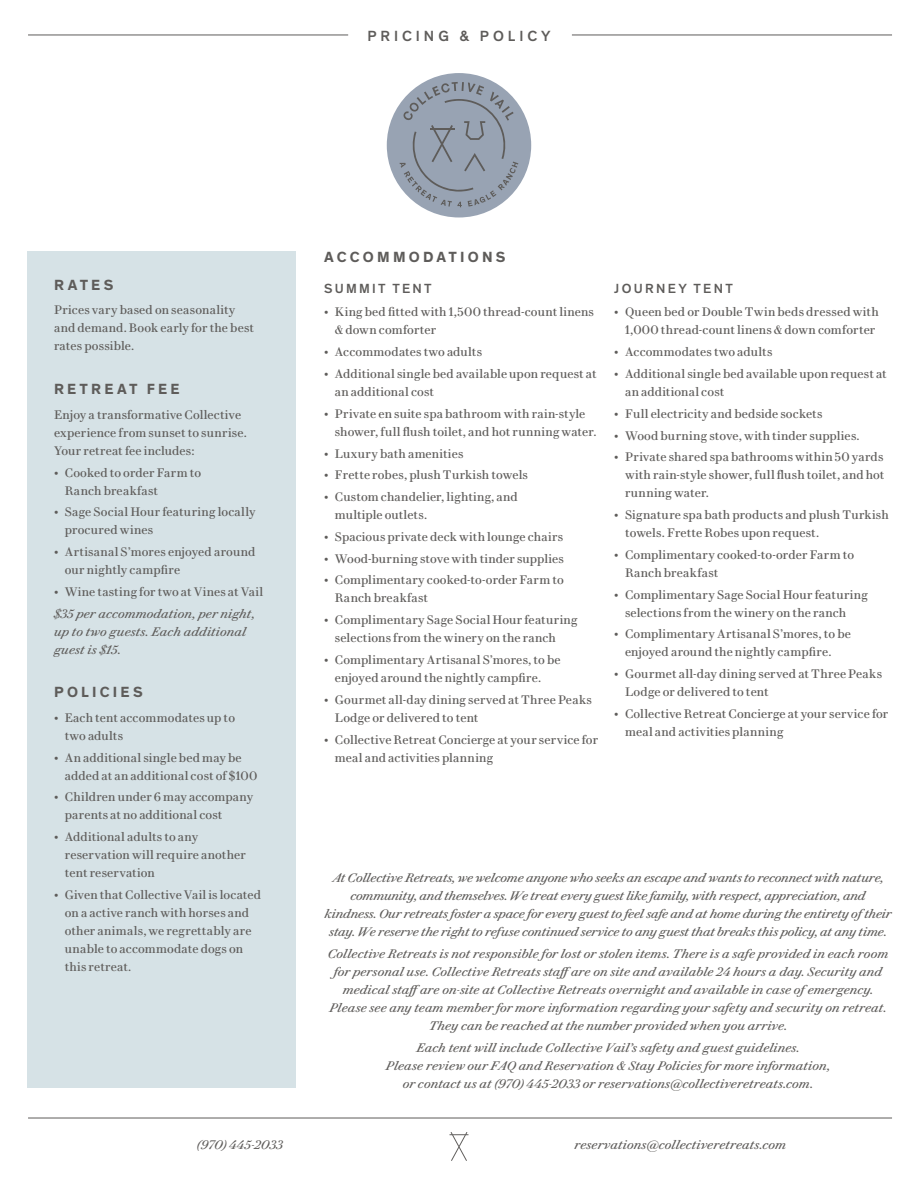
<style>
.page{position:relative;width:918px;height:1188px;background:#fff}
.page>*{position:absolute;margin:0;border:0;box-sizing:border-box;transform-origin:0 0}
.t1{font:700 15px "Theinhardt";letter-spacing:.215em;color:#5e5c5a}
.t2{font:500 15px "Theinhardt";letter-spacing:.265em;color:#5e5c5a}
.t3{font:500 13.5px "Theinhardt";letter-spacing:.17em;color:#5e5c5a}
.t4{font:12px/18px "Le Jeune Text";letter-spacing:.005em;color:#5e5c5a}
.t5{font:italic 12px/18px "Le Jeune Text";letter-spacing:.01em;color:#5e5c5a;text-align:center}
.t6{font:italic 12px/18px "Le Jeune Text";letter-spacing:-.01em;color:#5e5c5a;text-align:center}
</style>
<div class="page">
<hr style="left:28px;top:35px;width:320px;height:1px;background:#5e5c5a">
<hr style="left:572px;top:35px;width:320px;height:1px;background:#5e5c5a">
<hr style="left:28px;top:1118px;width:864px;height:1px;background:#5e5c5a">
<svg style="left:450px;top:1132px;width:18px;height:29px"></svg>
<div style="left:387px;top:73px;width:144px;height:144px;background:#98a3b3;border-radius:50%"></div>
<svg style="left:399px;top:82px;width:119px;height:125px"></svg>
<div style="left:27px;top:251px;width:269px;height:837px;background:#d6e2e6"></div>
<p class="t2" style="left:367px;top:27px;width:185px">PRICING &amp; POLICY</p>
<p class="t1" style="left:54px;top:275px;width:61px">RATES</p>
<p class="t4" style="left:54px;top:300px;width:202px">Prices vary based on seasonality and demand. Book early for the best rates possible.</p>
<p class="t1" style="left:54px;top:380px;width:127px">RETREAT FEE</p>
<p class="t4" style="left:54px;top:405px;width:194px">Enjoy a transformative Collective experience from sunset to sunrise.<br>Your retreat fee includes:</p>
<p class="t4" style="left:65px;top:462px;width:138px;text-indent:-11px">• Cooked to order Farm to<br>Ranch breakfast</p>
<p class="t4" style="left:65px;top:502px;width:192px;text-indent:-11px">• Sage Social Hour featuring locally procured wines</p>
<p class="t4" style="left:65px;top:542px;width:192px;text-indent:-11px">• Artisanal S’mores enjoyed around our nightly campfire</p>
<p class="t4" style="left:54px;top:582px;width:211px">• Wine tasting for two at Vines at Vail</p>
<p class="t5" style="left:54px;top:604px;width:202px;text-align:left">$35 per accommodation, per night, up to two guests. Each additional guest is $15.</p>
<p class="t1" style="left:54px;top:683px;width:90px">POLICIES</p>
<p class="t4" style="left:65px;top:708px;width:172px;text-indent:-11px">• Each tent accommodates up to two adults</p>
<p class="t4" style="left:65px;top:748px;width:194px;text-indent:-11px">• An additional single bed may be added at an additional cost of $100</p>
<p class="t4" style="left:65px;top:787px;width:190px;text-indent:-11px">• Children under 6 may accompany parents at no additional cost</p>
<p class="t4" style="left:65px;top:827px;width:183px;text-indent:-11px">• Additional adults to any reservation will require another tent reservation</p>
<p class="t4" style="left:65px;top:885px;width:198px;text-indent:-11px">• Given that Collective Vail is located on a active ranch with horses and other animals, we regrettably are unable to accommodate dogs on this retreat.</p>
<p class="t1" style="left:324px;top:248px;width:183px">ACCOMMODATIONS</p>
<p class="t3" style="left:324px;top:280px;width:109px">SUMMIT TENT</p>
<p class="t4" style="left:335px;top:302px;width:261px;text-indent:-11px">• King bed fitted with 1,500 thread-count linens &amp; down comforter</p>
<p class="t4" style="left:324px;top:342px;width:160px">• Accommodates two adults</p>
<p class="t4" style="left:335px;top:364px;width:263px;text-indent:-11px">• Additional single bed available upon request at an additional cost</p>
<p class="t4" style="left:335px;top:404px;width:263px;text-indent:-11px">• Private en suite spa bathroom with rain-style shower, full flush toilet, and hot running water.</p>
<p class="t4" style="left:324px;top:443px;width:141px">• Luxury bath amenities</p>
<p class="t4" style="left:324px;top:465px;width:206px">• Frette robes, plush Turkish towels</p>
<p class="t4" style="left:335px;top:487px;width:185px;text-indent:-11px">• Custom chandelier, lighting, and multiple outlets.</p>
<p class="t4" style="left:324px;top:527px;width:241px">• Spacious private deck with lounge chairs</p>
<p class="t4" style="left:324px;top:549px;width:241px">• Wood-burning stove with tinder supplies</p>
<p class="t4" style="left:335px;top:570px;width:231px;text-indent:-11px">• Complimentary cooked-to-order Farm to<br>Ranch breakfast</p>
<p class="t4" style="left:335px;top:610px;width:244px;text-indent:-11px">• Complimentary Sage Social Hour featuring selections from the winery on the ranch</p>
<p class="t4" style="left:335px;top:650px;width:227px;text-indent:-11px">• Complimentary Artisanal S’mores, to be enjoyed around the nightly campfire.</p>
<p class="t4" style="left:335px;top:690px;width:259px;text-indent:-11px">• Gourmet all-day dining served at Three Peaks<br>Lodge or delivered to tent</p>
<p class="t4" style="left:335px;top:729px;width:265px;text-indent:-11px">• Collective Retreat Concierge at your service for meal and activities planning</p>
<p class="t3" style="left:614px;top:280px;width:120px">JOURNEY TENT</p>
<p class="t4" style="left:614px;top:302px;width:266px;text-align:right">• Queen bed or Double Twin beds dressed with<br>1,000 thread-count linens &amp; down comforter</p>
<p class="t4" style="left:614px;top:342px;width:160px">• Accommodates two adults</p>
<p class="t4" style="left:625px;top:364px;width:263px;text-indent:-11px">• Additional single bed available upon request at an additional cost</p>
<p class="t4" style="left:614px;top:404px;width:210px">• Full electricity and bedside sockets</p>
<p class="t4" style="left:614px;top:425px;width:247px">• Wood burning stove, with tinder supplies.</p>
<p class="t4" style="left:625px;top:447px;width:261px;text-align:justify;text-indent:-11px">• Private shared spa bathrooms within 50 yards with rain-style shower, full flush toilet, and hot running water.</p>
<p class="t4" style="left:625px;top:505px;width:265px;text-indent:-11px">• Signature spa bath products and plush Turkish towels. Frette Robes upon request.</p>
<p class="t4" style="left:625px;top:545px;width:231px;text-indent:-11px">• Complimentary cooked-to-order Farm to<br>Ranch breakfast</p>
<p class="t4" style="left:625px;top:585px;width:244px;text-indent:-11px">• Complimentary Sage Social Hour featuring selections from the winery on the ranch</p>
<p class="t4" style="left:625px;top:624px;width:227px;text-indent:-11px">• Complimentary Artisanal S’mores, to be enjoyed around the nightly campfire.</p>
<p class="t4" style="left:625px;top:664px;width:259px;text-indent:-11px">• Gourmet all-day dining served at Three Peaks<br>Lodge or delivered to tent</p>
<p class="t4" style="left:625px;top:704px;width:265px;text-indent:-11px">• Collective Retreat Concierge at your service for meal and activities planning</p>
<p class="t6" style="left:325px;top:868px;width:569px">At Collective Retreats, we welcome anyone who seeks an escape and wants to reconnect with nature, community, and themselves. We treat every guest like family, with respect, appreciation, and kindness. Our retreats foster a space for every guest to feel safe and at home during the entirety oftheir stay. We reserve the right to refuse continued service to any guest that breaks this policy, at any time.</p>
<p class="t5" style="left:328px;top:944px;width:562px">Collective Retreats is not responsible for lost or stolen items. There is a safe provided in each room for personal use. Collective Retreats staffare on site and available 24 hours a day. Security and medical staffare on-site at Collective Retreats overnight and available in case ofemergency.<br>Please see any team member for more information regarding your safety and security on retreat.<br>They can be reached at the number provided when you arrive.</p>
<p class="t5" style="left:386px;top:1038px;width:446px">Each tent will include Collective Vail’s safety and guest guidelines.<br>Please review our FAQ and Reservation &amp; Stay Policies for more information, or contact us at (970) 445-2033 or reservations@collectiveretreats.com.</p>
<p class="t5" style="left:197px;top:1135px;width:87px">(970) 445-2033</p>
<p class="t5" style="left:574px;top:1135px;width:213px">reservations@collectiveretreats.com</p>
</div>
